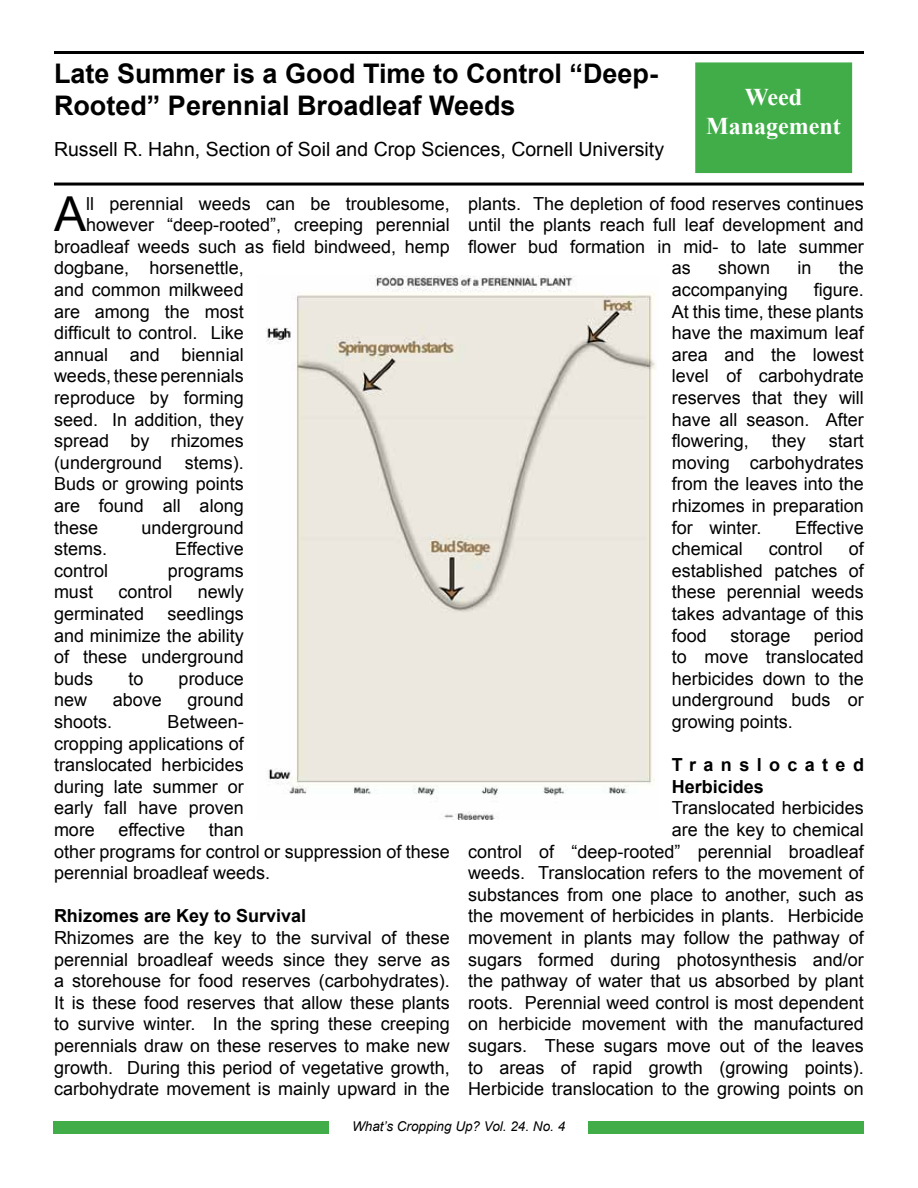
<style>
.page{position:relative;width:918px;height:1188px;background:#fff}
.page>*{position:absolute;margin:0;border:0;box-sizing:border-box;transform-origin:0 0}
.t1{font:48.15px "Arial";color:#000}
.t2{font:700 27px/32.4px "Arial";color:#000}
.t3{font:700 24px/28.8px "Times New Roman";color:#fff;text-align:center}
.t4{font:19.5px "Arial";color:#000}
.t5{font:18px/21.6px "Arial";color:#000;text-align:justify}
.t6{font:700 18px "Arial";color:#000}
.t7{font:700 18px/21.6px "Arial";letter-spacing:.38em;color:#000}
.t8{font:italic 13.5px "Arial";color:#000}
</style>
<div class="page">
<div style="left:695px;top:62px;width:157px;height:111px;background:#41ad49;border:2px solid #41ad49"></div>
<hr style="left:54px;top:183px;width:810px;height:3px;background:#000">
<hr style="left:54px;top:51px;width:810px;height:3px;background:#000">
<div style="left:588px;top:1121px;width:276px;height:13px;background:#41ad49"></div>
<div style="left:54px;top:1121px;width:275px;height:13px;background:#41ad49"></div>
<img style="left:266px;top:276px;width:389px;height:543px">
<h2 class="t2" style="left:54px;top:58px;width:606px">Late Summer is a Good Time to Control “Deep-<br>Rooted” Perennial Broadleaf Weeds</h2>
<p class="t4" style="left:54px;top:137px;width:612px">Russell R. Hahn, Section of Soil and Crop Sciences, Cornell University</p>
<h3 class="t3" style="left:706px;top:82px;width:136px">Weed<br>Management</h3>
<h1 class="t1" style="left:54px;top:183px;width:34px">A</h1>
<p class="t5" style="left:86px;top:193px;width:365px">ll perennial weeds can be troublesome,</p>
<p class="t5" style="left:86px;top:214px;width:365px">however “deep-rooted”, creeping perennial</p>
<p class="t5" style="left:54px;top:236px;width:397px">broadleaf weeds such as field bindweed, hemp</p>
<p class="t5" style="left:54px;top:258px;width:191px">dogbane, horsenettle,</p>
<p class="t5" style="left:54px;top:279px;width:191px">and common milkweed</p>
<p class="t5" style="left:54px;top:301px;width:191px">are among the most</p>
<p class="t5" style="left:54px;top:322px;width:191px">difficult to control. Like</p>
<p class="t5" style="left:54px;top:344px;width:191px">annual and biennial</p>
<p class="t5" style="left:54px;top:366px;width:191px">weeds, these perennials</p>
<p class="t5" style="left:54px;top:387px;width:191px">reproduce by forming</p>
<p class="t5" style="left:54px;top:409px;width:191px">seed. In addition, they</p>
<p class="t5" style="left:54px;top:430px;width:191px">spread by rhizomes</p>
<p class="t5" style="left:54px;top:452px;width:110px">(underground</p>
<p class="t5" style="left:54px;top:452px;width:191px;text-indent:131px">stems).<br>Buds or growing points are found all along these</p>
<p class="t5" style="left:142px;top:517px;width:104px">underground</p>
<p class="t5" style="left:54px;top:538px;width:55px">stems.</p>
<p class="t5" style="left:175px;top:538px;width:70px">Effective</p>
<p class="t5" style="left:54px;top:560px;width:56px">control</p>
<p class="t5" style="left:168px;top:560px;width:78px">programs</p>
<p class="t5" style="left:54px;top:582px;width:41px">must</p>
<p class="t5" style="left:118px;top:582px;width:56px">control</p>
<p class="t5" style="left:198px;top:582px;width:48px">newly</p>
<p class="t5" style="left:54px;top:603px;width:92px">germinated</p>
<p class="t5" style="left:54px;top:603px;width:191px;text-indent:114px">seedlings and minimize the ability of these underground buds</p>
<p class="t5" style="left:128px;top:668px;width:17px">to</p>
<p class="t5" style="left:179px;top:668px;width:67px">produce</p>
<p class="t5" style="left:54px;top:690px;width:35px">new</p>
<p class="t5" style="left:113px;top:690px;width:51px">above</p>
<p class="t5" style="left:188px;top:690px;width:58px">ground</p>
<p class="t5" style="left:54px;top:711px;width:60px">shoots.</p>
<p class="t5" style="left:54px;top:711px;width:191px;text-indent:114px">Between&shy;cropping applications of translocated herbicides during late summer or early fall have proven more</p>
<p class="t5" style="left:118px;top:819px;width:68px">effective</p>
<p class="t5" style="left:54px;top:819px;width:397px;text-align:left;text-indent:155px">than<br>other programs for control or suppression of these perennial broadleaf weeds.</p>
<p class="t6" style="left:54px;top:904px;width:254px">Rhizomes are Key to Survival</p>
<p class="t5" style="left:54px;top:927px;width:397px">Rhizomes are the key to the survival of these perennial broadleaf weeds since they serve as a storehouse for food reserves (carbohydrates).<br>It is these food reserves that allow these plants to survive winter. In the spring these creeping perennials draw on these reserves to make new growth. During this period of vegetative growth, carbohydrate movement is mainly upward in the</p>
<p class="t5" style="left:468px;top:193px;width:397px">plants. The depletion of food reserves continues</p>
<p class="t5" style="left:468px;top:214px;width:397px">until the plants reach full leaf development and</p>
<p class="t5" style="left:468px;top:236px;width:397px">flower bud formation in mid- to late summer</p>
<p class="t5" style="left:672px;top:258px;width:21px">as</p>
<p class="t5" style="left:718px;top:258px;width:54px">shown</p>
<p class="t5" style="left:798px;top:258px;width:16px">in</p>
<p class="t5" style="left:839px;top:258px;width:27px">the</p>
<p class="t5" style="left:672px;top:279px;width:118px">accompanying</p>
<p class="t5" style="left:672px;top:279px;width:194px;text-indent:142px">figure.<br>At this time, these plants have the maximum leaf area and the lowest level of carbohydrate reserves that they will have all season. After flowering,</p>
<p class="t5" style="left:772px;top:430px;width:36px">they</p>
<p class="t5" style="left:672px;top:430px;width:194px;text-indent:157px">start moving carbohydrates from the leaves into the rhizomes in preparation for winter.</p>
<p class="t5" style="left:795px;top:517px;width:70px">Effective</p>
<p class="t5" style="left:672px;top:538px;width:194px;text-indent:177px">of established patches of these perennial weeds takes advantage of this food</p>
<p class="t5" style="left:672px;top:538px;width:73px">chemical</p>
<p class="t5" style="left:769px;top:538px;width:56px">control</p>
<p class="t5" style="left:672px;top:625px;width:194px;text-indent:142px">period to move translocated herbicides down to the underground buds or growing points.</p>
<p class="t7" style="left:672px;top:755px;width:194px">Translocated<br>Herbicides</p>
<p class="t5" style="left:468px;top:798px;width:397px;text-align:right">Translocated herbicides<br>are the key to chemical<br>control of “deep-rooted” perennial broadleaf weeds. Translocation refers to the movement of substances from one place to another, such as the movement of herbicides in plants. Herbicide movement in plants may follow the pathway of sugars formed during photosynthesis and/or the pathway of water that us absorbed by plant roots. Perennial weed control is most dependent on herbicide movement with the manufactured sugars. These sugars move out of the leaves to areas of rapid growth (growing points).<br>Herbicide translocation to the growing points on</p>
<p class="t5" style="left:730px;top:625px;width:62px">storage</p>
<p class="t8" style="left:352px;top:1117px;width:215px">What’s Cropping Up? Vol. 24. No. 4</p>
</div>
